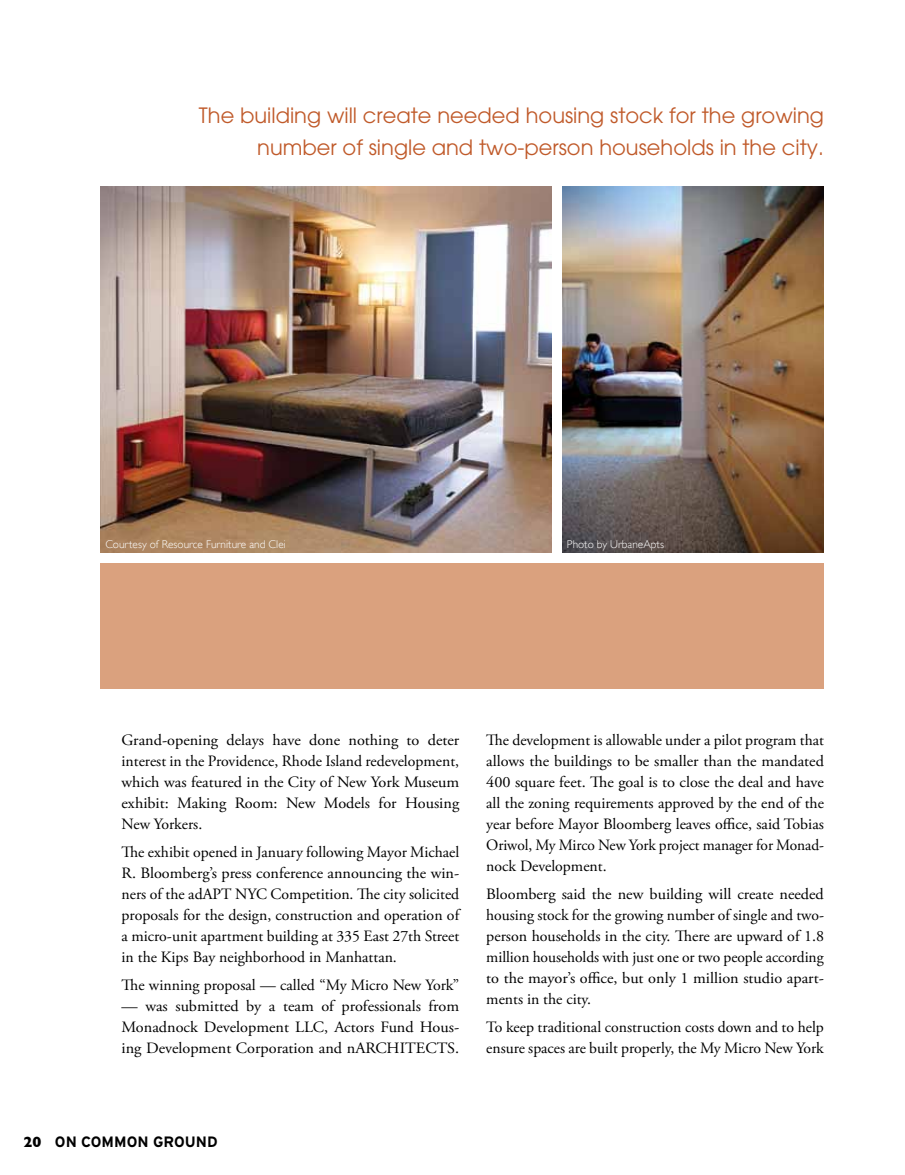
<style>
.page{position:relative;width:905px;height:1175px;background:#fff}
.page>*{position:absolute;margin:0;border:0;box-sizing:border-box;transform-origin:0 0}
.t1{font:21px/31.5px "Avant Garde";color:#c05a2a;text-align:right}
.t2{font:15.75px/21px "Adobe Garamond Pro";color:#000;text-align:justify}
.t3{font:700 15px "Interstate";color:#000}
.t4{font:300 11.25px "Gill Sans";color:#fff}
.s1{font-family:"Gill Sans"}
</style>
<div class="page">
<img style="left:100px;top:187px;width:451px;height:365px">
<div style="left:100px;top:563px;width:724px;height:125px;background:#daa17e"></div>
<img style="left:562px;top:187px;width:262px;height:365px">
<p class="t1" style="left:199px;top:100px;width:626px">The building will create needed housing stock for the growing number of single and two-person households in the city.</p>
<p class="t4" style="left:105px;top:538px;width:182px">Courtesy of Resource Furniture and Clei</p>
<p class="t4" style="left:567px;top:538px;width:99px">Photo by UrbaneApts</p>
<p class="t2" style="left:122px;top:730px;width:339px">Grand-opening delays have done nothing to deter interest in the Providence, Rhode Island redevelopment, which was featured in the City of New York Museum exhibit: Making Room: New Models for Housing New Yorkers.</p>
<p class="t2" style="left:122px;top:842px;width:339px">The exhibit opened in January following Mayor Michael R. Bloomberg’s press conference announcing the win&shy;ners of the adAPT NYC Competition. The city solicited proposals for the design, construction and operation of a micro-unit apartment building at 335 East 27th Street in the Kips Bay neighborhood in Manhattan.</p>
<p class="t2" style="left:122px;top:974px;width:339px">The winning proposal — called “My Micro New York”</p>
<p class="t2" style="left:122px;top:995px;width:339px">— was submitted by a team of professionals from Monadnock Development LLC, Actors Fund Hous&shy;ing Development Corporation and nARCHITECTS.</p>
<p class="t2" style="left:486px;top:730px;width:339px">The development is allowable under a pilot program that allows the buildings to be smaller than the mandated 400 square feet. The goal is to close the deal and have all the zoning requirements approved by the end of the year before Mayor Bloomberg leaves office, said Tobias Oriwol, My Mirco New York project manager for Monad&shy;nock Development.</p>
<p class="t2" style="left:486px;top:884px;width:339px">Bloomberg said the new building will create needed housing stock for the growing number of single and two&shy;person households in the city. There are upward of 1.8 million households with just one or two people according to the mayor’s office, but only 1 million studio apart&shy;ments in the city.</p>
<p class="t2" style="left:486px;top:1016px;width:339px">To keep traditional construction costs down and to help ensure spaces are built properly, the My Micro New York</p>
<p class="t3" style="left:23px;top:1133px;width:196px"><span class="s1">20</span> ON COMMON GROUND</p>
</div>
